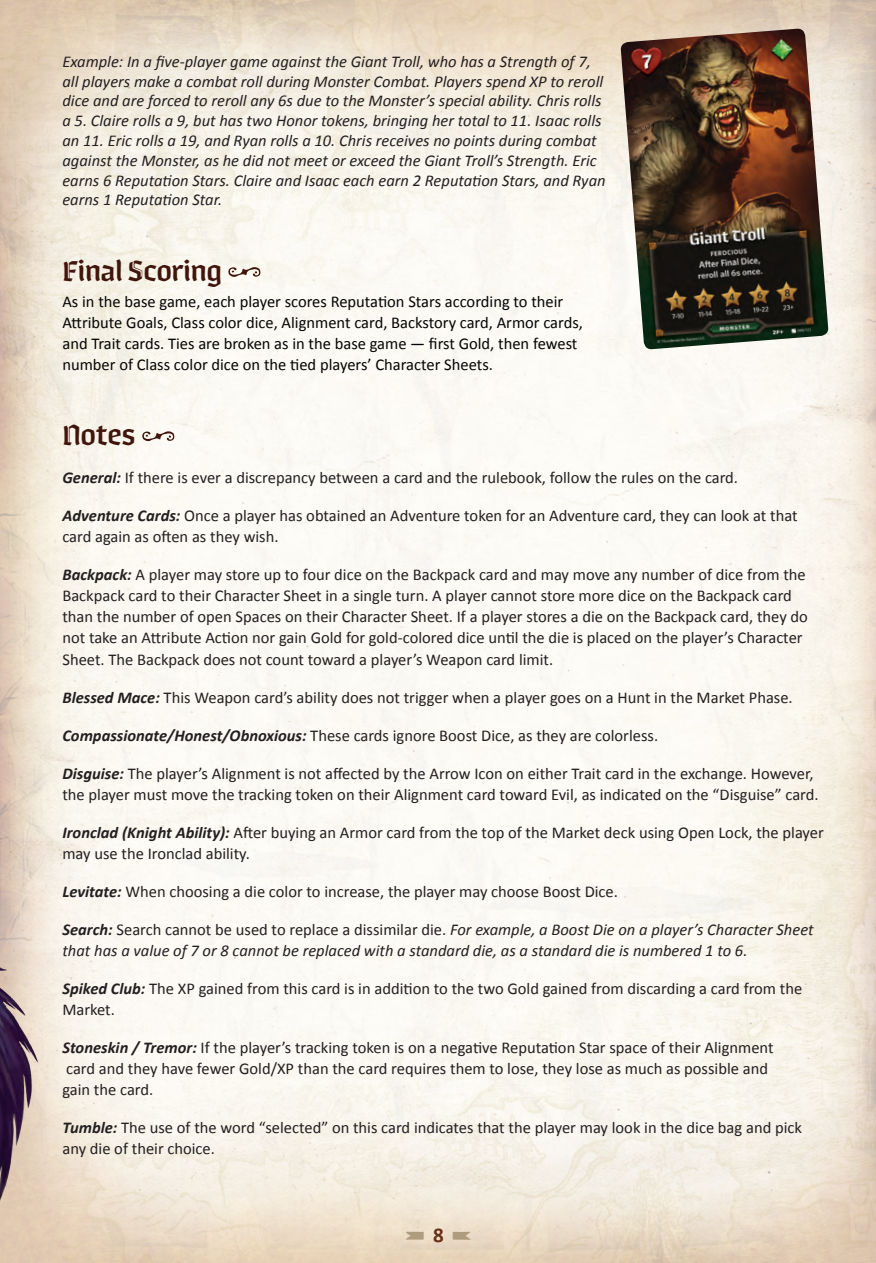
<style>
.page{position:relative;width:876px;height:1263px;background:#fff}
.page>*{position:absolute;margin:0;border:0;box-sizing:border-box;transform-origin:0 0}
.t1{font:31.5px "Whisky";color:#40150b}
.t2{font:21px "Sheldon Pictures";color:#ad9c7e}
.t3{font:16.5px/21px "Calibri";color:#231f20}
.t4{font:italic 16.5px/19.8px "Calibri";color:#231f20}
.t5{font:16.5px/21px "Calibri";color:#040503}
.s1{font-weight:700;font-style:italic}
.s2{font-weight:700}
.s3{font-style:normal}
.s4{font-family:"Calibri";font-weight:700;color:#672f1a}
</style>
<div class="page">
<img style="left:0;top:0;width:875px;height:1262px">
<img style="left:620px;top:29px;width:208px;height:321px">
<img style="left:0;top:905px;width:48px;height:357px">
<svg style="left:228px;top:267px;width:32px;height:10px"></svg>
<p class="t4" style="left:62px;top:51px;width:544px">Example: In a five-player game against the Giant Troll, who has a Strength of 7, all players make a combat roll during Monster Combat. Players spend XP to reroll dice and are forced to reroll any 6s due to the Monster’s special ability. Chris rolls a 5. Claire rolls a 9, but has two Honor tokens, bringing her total to 11. Isaac rolls an 11. Eric rolls a 19, and Ryan rolls a 10. Chris receives no points during combat against the Monster, as he did not meet or exceed the Giant Troll’s Strength. Eric earns 6 Reputation Stars. Claire and Isaac each earn 2 Reputation Stars, and Ryan earns 1 Reputation Star.</p>
<h1 class="t1" style="left:62px;top:253px;width:161px">Final Scoring</h1>
<p class="t5" style="left:62px;top:290px;width:502px">As in the base game, each player scores Reputation Stars according to their</p>
<p class="t5" style="left:62px;top:311px;width:522px">Attribute Goals, Class color dice, Alignment card, Backstory card, Armor cards, and Trait cards. Ties are broken as in the base game — first Gold, then fewest number of Class color dice on the tied players’ Character Sheets.</p>
<h1 class="t1" style="left:62px;top:417px;width:114px">Notes ❖</h1>
<p class="t3" style="left:62px;top:467px;width:677px"><span class="s1">General:</span> If there is ever a discrepancy between a card and the rulebook, follow the rules on the card.</p>
<p class="t3" style="left:62px;top:505px;width:736px"><span class="s1">Adventure Cards:</span> Once a player has obtained an Adventure token for an Adventure card, they can look at that card again as often as they wish.</p>
<p class="t3" style="left:62px;top:564px;width:746px"><span class="s1">Backpack:</span> A player may store up to four dice on the Backpack card and may move any number of dice from the Backpack card to their Character Sheet in a single turn. A player cannot store more dice on the Backpack card than the number of open Spaces on their Character Sheet. If a player stores a die on the Backpack card, they do not take an Attribute Action nor gain Gold for gold-colored dice until the die is placed on the player’s Character Sheet. The Backpack does not count toward a player’s Weapon card limit.</p>
<p class="t3" style="left:62px;top:686px;width:731px"><span class="s1">Blessed Mace:</span> This Weapon card’s ability does not trigger when a player goes on a Hunt in the Market Phase.</p>
<p class="t3" style="left:62px;top:724px;width:597px"><span class="s1">Compassionate/Honest/Obnoxious:</span> These cards ignore Boost Dice, as they are colorless.</p>
<p class="t3" style="left:62px;top:762px;width:757px"><span class="s1">Disguise:</span> The player’s Alignment is not affected by the Arrow Icon on either Trait card in the exchange. However, the player must move the tracking token on their Alignment card toward Evil, as indicated on the “Disguise” card.</p>
<p class="t3" style="left:62px;top:821px;width:762px"><span class="s1">Ironclad (Knight Ability):</span> After buying an Armor card from the top of the Market deck using Open Lock, the player may use the Ironclad ability.</p>
<p class="t3" style="left:62px;top:880px;width:557px"><span class="s1">Levitate:</span> When choosing a die color to increase, the player may choose Boost Dice.</p>
<p class="t4" style="left:62px;top:918px;width:752px;line-height:21px"><span class="s2">Search:</span> <span class="s3">Search cannot be used to replace a dissimilar die.</span> For example, a Boost Die on a player’s Character Sheet that has a value of 7 or 8 cannot be replaced with a standard die, as a standard die is numbered 1 to 6.</p>
<p class="t3" style="left:62px;top:977px;width:741px"><span class="s1">Spiked Club:</span> The XP gained from this card is in addition to the two Gold gained from discarding a card from the<br>Market.</p>
<p class="t3" style="left:62px;top:1036px;width:712px"><span class="s1">Stoneskin / Tremor:</span> If the player’s tracking token is on a negative Reputation Star space of their Alignment card and they have fewer Gold/XP than the card requires them to lose, they lose as much as possible and gain the card.</p>
<p class="t3" style="left:62px;top:1116px;width:740px"><span class="s1">Tumble:</span> The use of the word “selected” on this card indicates that the player may look in the dice bag and pick any die of their choice.</p>
<p class="t2" style="left:406px;top:1224px;width:67px">- <span class="s4">8</span> ,</p>
</div>
